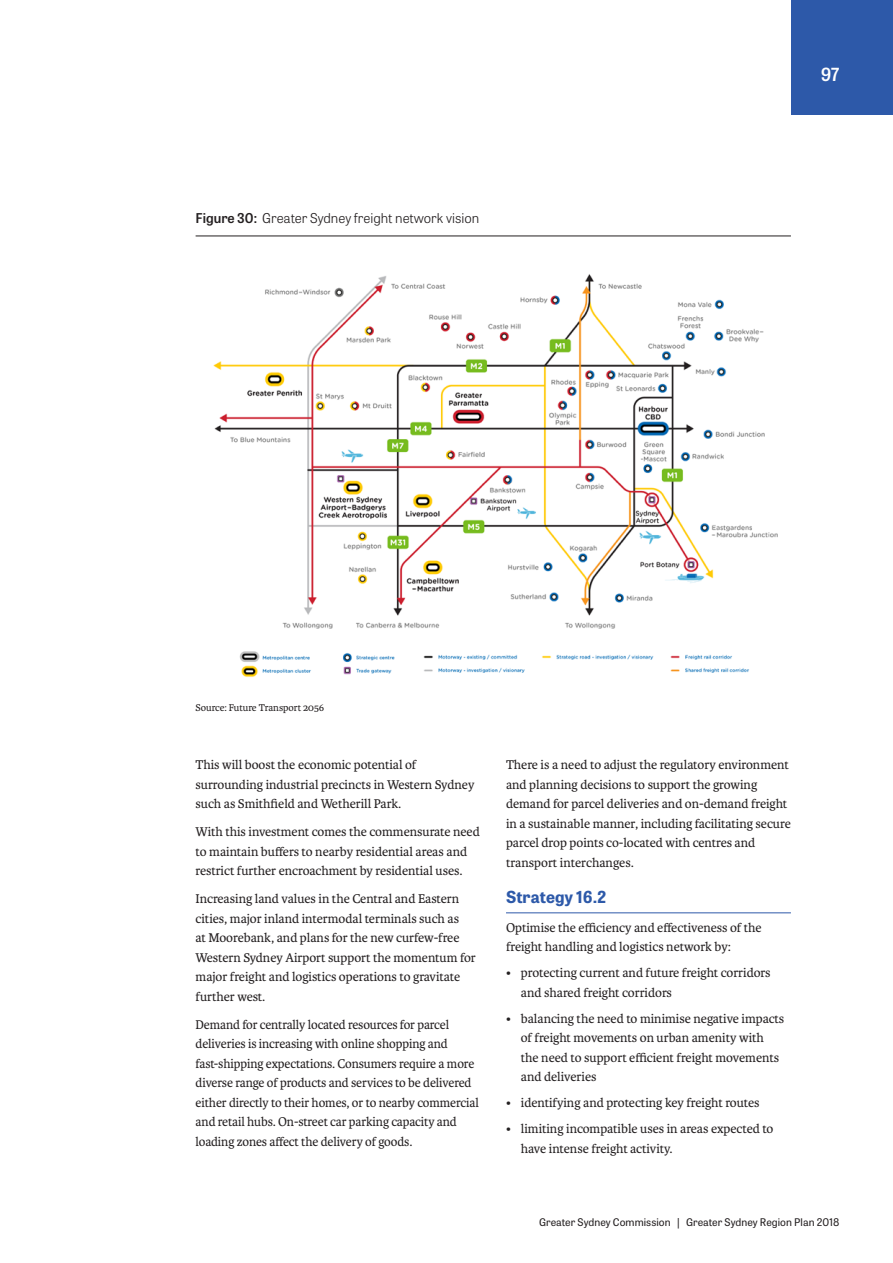
<style>
.page{position:relative;width:893px;height:1263px;background:#fff}
.page>*{position:absolute;margin:0;border:0;box-sizing:border-box;transform-origin:0 0}
.t1{font:600 18px "Tablet Gothic";color:#fff}
.H5_Strategy_Heading{font:700 16.5px "Tablet Gothic";color:#2d59a9}
.Body_copy__RP_Karmin{font:13.5px/19.5px "Karmina";letter-spacing:-.005em;color:#231f20}
.H5_Strategy_Heading-2{font:13.5px/19.5px "Karmina";letter-spacing:-.005em;color:#231f20}
.t2{font:300 13.5px "Tablet Gothic";color:#231f20}
.t3{font:10.5px "Tablet Gothic";letter-spacing:.005em;color:#231f20}
.t4{font:10.5px "Karmina";letter-spacing:-.005em;color:#231f20}
.s1{font-weight:600}
</style>
<div class="page">
<hr style="left:196px;top:236px;width:595px;height:1px;background:#231f20">
<hr style="left:506px;top:912px;width:285px;height:1px;background:#2d59a9">
<img style="left:213px;top:274px;width:565px;height:403px">
<div style="left:791px;top:0;width:102px;height:115px;background:#2d59a9"></div>
<p class="t2" style="left:196px;top:209px;width:285px"><span class="s1">Figure 30:</span> Greater Sydney freight network vision</p>
<h1 class="t1" style="left:821px;top:62px;width:20px">97</h1>
<p class="t4" style="left:196px;top:702px;width:130px">Source: Future Transport 2056</p>
<p class="Body_copy__RP_Karmin" style="left:196px;top:755px;width:280px">This will boost the economic potential of surrounding industrial precincts in Western Sydney such as Smithfield and Wetherill Park.</p>
<p class="Body_copy__RP_Karmin" style="left:196px;top:822px;width:286px">With this investment comes the commensurate need to maintain buffers to nearby residential areas and restrict further encroachment by residential uses.</p>
<p class="Body_copy__RP_Karmin" style="left:196px;top:889px;width:282px">Increasing land values in the Central and Eastern cities, major inland intermodal terminals such as<br>at Moorebank, and plans for the new curfew-free Western Sydney Airport support the momentum for major freight and logistics operations to gravitate further west.</p>
<p class="Body_copy__RP_Karmin" style="left:196px;top:1015px;width:285px">Demand for centrally located resources for parcel deliveries is increasing with online shopping and fast-shipping expectations. Consumers require a more diverse range of products and services to be delivered either directly to their homes, or to nearby commercial and retail hubs. On-street car parking capacity and loading zones affect the delivery of goods.</p>
<h5 class="H5_Strategy_Heading-2" style="left:506px;top:755px;width:286px">There is a need to adjust the regulatory environment and planning decisions to support the growing demand for parcel deliveries and on-demand freight in a sustainable manner, including facilitating secure parcel drop points co-located with centres and transport interchanges.</h5>
<h5 class="H5_Strategy_Heading" style="left:506px;top:885px;width:102px">Strategy 16.2</h5>
<p class="Body_copy__RP_Karmin" style="left:506px;top:918px;width:257px">Optimise the efficiency and effectiveness of the freight handling and logistics network by:</p>
<p class="Body_copy__RP_Karmin" style="left:521px;top:963px;width:251px;text-indent:-15px">• protecting current and future freight corridors and shared freight corridors</p>
<p class="Body_copy__RP_Karmin" style="left:521px;top:1009px;width:265px;text-indent:-15px">• balancing the need to minimise negative impacts of freight movements on urban amenity with the need to support efficient freight movements and deliveries</p>
<p class="Body_copy__RP_Karmin" style="left:506px;top:1093px;width:255px">• identifying and protecting key freight routes</p>
<p class="Body_copy__RP_Karmin" style="left:521px;top:1119px;width:254px;text-indent:-15px">• limiting incompatible uses in areas expected to have intense freight activity.</p>
<p class="t3" style="left:539px;top:1214px;width:302px">Greater Sydney Commission | Greater Sydney Region Plan 2018</p>
</div>
